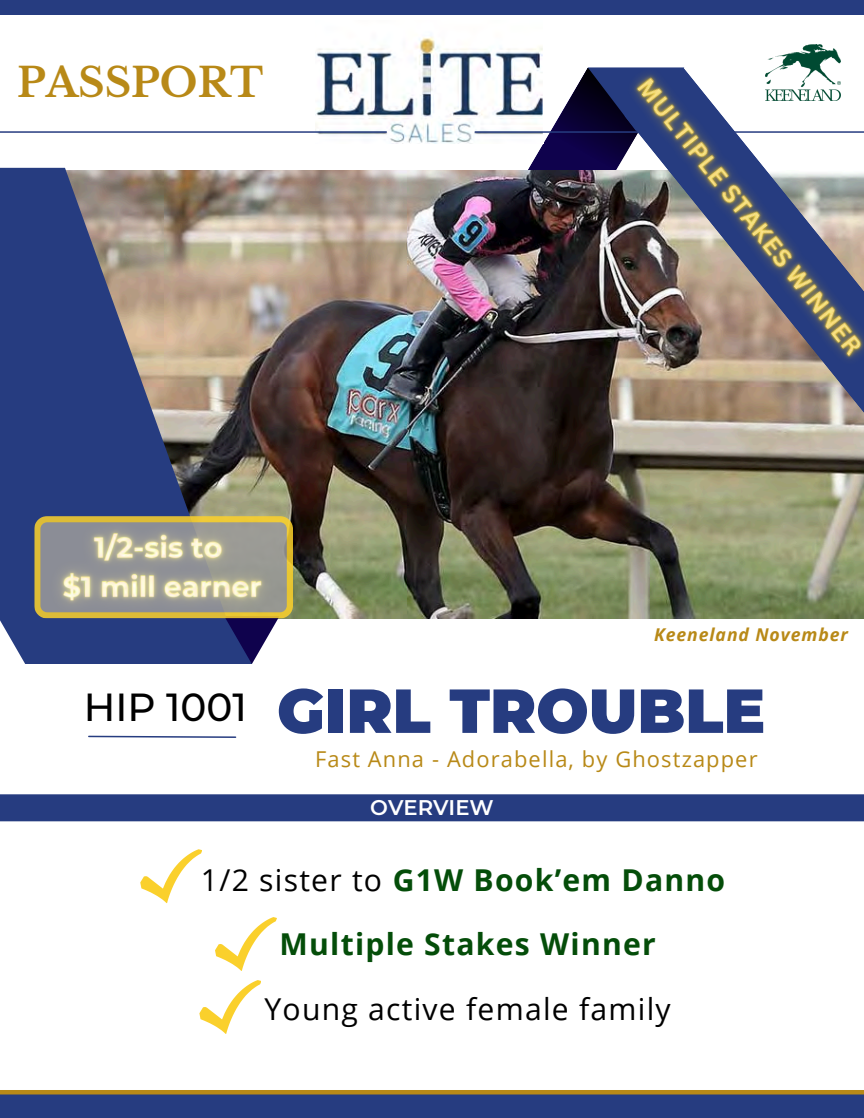
<style>
.page{position:relative;width:864px;height:1118px;background:#fff}
.page>*{position:absolute;margin:0;border:0;box-sizing:border-box;transform-origin:0 0}
.t1{font:900 62px "Montserrat";color:#263c80}
.t2{font:700 40px "Libre Baskerville";color:#b88917}
.t3{font:500 39px "Montserrat";color:#000}
.t4{font:700 30.2px/64.4px "Open Sans";letter-spacing:.04em;color:#044d09;text-align:center}
.t5{font:21.8px "Open Sans";letter-spacing:.05em;color:#b88917}
.t6{font:600 21.2px "Montserrat";color:#fff}
.t7{font:italic 700 17.6px "Open Sans";letter-spacing:.05em;color:#b88917}
.s1{font-weight:400;color:#000}
</style>
<div class="page">
<img style="left:226px;top:170px;width:638px;height:448px">
<svg style="left:624px;top:401px;width:240px;height:175px;background:#969278"></svg>
<svg style="left:550px;top:67px;width:40px;height:104px"></svg>
<svg style="left:0;top:168px;width:226px;height:348px;background:#5f6481"></svg>
<img style="left:315px;top:37px;width:228px;height:106px">
<hr style="left:475px;top:131px;width:389px;height:2px;background:#263c80">
<div style="left:0;top:794px;width:864px;height:27px;background:#263c80"></div>
<div style="left:0;top:0;width:864px;height:15px;background:#263c80"></div>
<div style="left:0;top:1094px;width:864px;height:23px;background:#263c80"></div>
<hr style="left:0;top:131px;width:387px;height:2px;background:#263c80">
<hr style="left:0;top:1090px;width:864px;height:4px;background:#b88917">
<svg style="left:199px;top:980px;width:62px;height:54px"></svg>
<svg style="left:140px;top:849px;width:62px;height:54px"></svg>
<svg style="left:215px;top:917px;width:61px;height:54px"></svg>
<svg style="left:88px;top:735px;width:149px;height:3px"></svg>
<svg style="left:0;top:516px;width:268px;height:148px;background:#344786"></svg>
<img style="left:590px;top:44px;width:274px;height:357px">
<img style="left:32px;top:500px;width:261px;height:136px">
<p class="t2" style="left:17px;top:58px;width:248px">PASSPORT</p>
<p class="t7" style="left:654px;top:622px;width:195px">Keeneland November</p>
<p class="t3" style="left:84px;top:683px;width:165px">HIP 1001</p>
<h1 class="t1" style="left:277px;top:673px;width:490px">GIRL TROUBLE</h1>
<h2 class="t5" style="left:315px;top:743px;width:444px">Fast Anna - Adorabella, by Ghostzapper</h2>
<h6 class="t6" style="left:370px;top:794px;width:125px">OVERVIEW</h6>
<p class="t4" style="left:201px;top:846px;width:526px"><span class="s1">1/2 sister to</span> G1W Book’em Danno<br>Multiple Stakes Winner<br><span class="s1">Young active female family</span></p>
</div>
